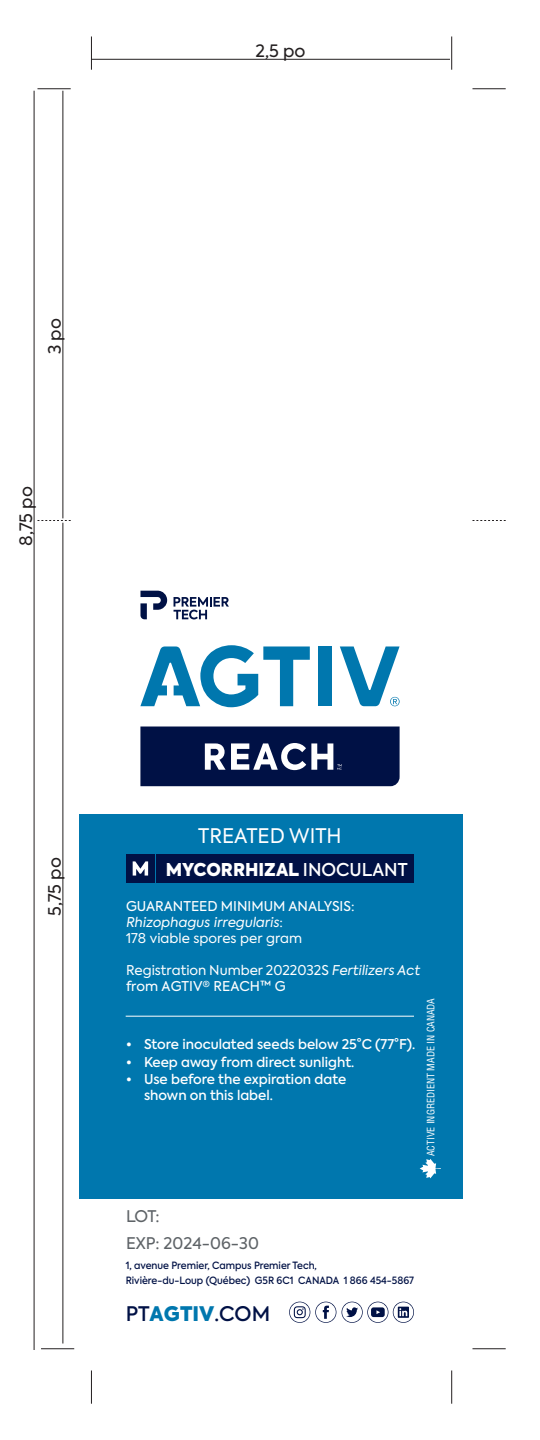
<style>
.page{position:relative;width:540px;height:1440px;background:#fff}
.page>*{position:absolute;margin:0;border:0;box-sizing:border-box;transform-origin:0 0}
.t1{font:20px "Axiforma";color:#fff}
.t2{font:500 20px "Axiforma";color:#001145}
.t3{font:900 17.6px "Axiforma";color:#fff}
.t4{font:17px "Axiforma";color:#231f20}
.t5{font:16px/27.8px "Axiforma";color:#5e6367}
.t6{font:500 13.4px/16px "Axiforma";color:#fff}
.t7{font:13.4px/16px "Axiforma";color:#fff}
.t8{font:13.4px/16px "Axiforma";color:#fff}
.t9{font:500 10px/14.8px "Axiforma";color:#001145;scale:.95 1}
.t10{font:condensed 10px "Helvetica LT Std";color:#fff}
.s1{font-weight:500}
.s2{font-style:italic}
.s3{font-style:inherit}
.s4{font-weight:500;font-size:14px}
.s5{font-weight:900;color:#0077ae}
</style>
<div class="page">
<div style="left:80px;top:814px;width:383px;height:385px;background:#0077ae"></div>
<hr style="left:41px;top:1348px;width:33px;height:1px;background:#231f20">
<svg style="left:472px;top:520px;width:34px;height:1px"></svg>
<svg style="left:38px;top:520px;width:33px;height:1px"></svg>
<hr style="left:472px;top:88px;width:34px;height:1px;background:#231f20">
<hr style="left:451px;top:36px;width:1px;height:34px;background:#231f20">
<hr style="left:91px;top:36px;width:1px;height:34px;background:#231f20">
<hr style="left:472px;top:1348px;width:34px;height:1px;background:#231f20">
<hr style="left:38px;top:88px;width:33px;height:1px;background:#231f20">
<hr style="left:451px;top:1370px;width:1px;height:34px;background:#231f20">
<hr style="left:91px;top:1370px;width:1px;height:34px;background:#231f20">
<hr style="left:34px;top:91px;width:1px;height:1259px;background:#231f20">
<hr style="left:63px;top:523px;width:1px;height:821px;background:#231f20">
<hr style="left:63px;top:91px;width:1px;height:427px;background:#231f20">
<hr style="left:91px;top:59px;width:359px;height:1px;background:#231f20">
<hr style="left:126px;top:1016px;width:288px;height:1px;background:#fff">
<svg style="left:420px;top:1159px;width:21px;height:19px"></svg>
<div style="left:157px;top:854px;width:257px;height:29px;background:#001145"></div>
<svg style="left:140px;top:591px;width:27px;height:28px"></svg>
<svg style="left:174px;top:597px;width:55px;height:22px"></svg>
<svg style="left:289px;top:1302px;width:47px;height:21px"></svg>
<svg style="left:342px;top:1302px;width:72px;height:21px"></svg>
<div style="left:318px;top:647px;width:13px;height:59px;background:#0077ae"></div>
<svg style="left:340px;top:646px;width:60px;height:60px"></svg>
<svg style="left:140px;top:645px;width:170px;height:62px"></svg>
<svg style="left:140px;top:727px;width:260px;height:59px;background:#1d2c5a"></svg>
<div style="left:126px;top:854px;width:29px;height:29px;background:#001145"></div>
<svg style="left:133px;top:861px;width:15px;height:15px"></svg>
<p class="t4" style="left:44px;top:354px;width:37px;rotate:-90deg">3 po</p>
<p class="t4" style="left:15px;top:546px;width:61px;rotate:-90deg">8,75 po</p>
<p class="t4" style="left:256px;top:40px;width:51px">2,5 po</p>
<p class="t4" style="left:44px;top:916px;width:60px;rotate:-90deg">5,75 po</p>
<h1 class="t1" style="left:198px;top:823px;width:145px">TREATED WITH</h1>
<h2 class="t3" style="left:166px;top:857px;width:243px">MYCORRHIZAL <span class="s1">INOCULANT</span></h2>
<p class="t7" style="left:126px;top:898px;width:230px">GUARANTEED MINIMUM ANALYSIS:<br><span class="s2">Rhizophagus irregularis</span><span class="s3">:<br>178 viable spores per gram</span></p>
<p class="t8" style="left:126px;top:962px;width:296px">Registration Number 2022032S <span class="s2">Fertilizers Act </span><span class="s3">from AGTIV® REACH</span><span class="s4">™</span> <span class="s3">G</span></p>
<p class="t6" style="left:126px;top:1037px;width:291px">• Store inoculated seeds below 25°C (77°F).</p>
<p class="t6" style="left:126px;top:1054px;width:230px">• Keep away from direct sunlight.</p>
<p class="t6" style="left:144px;top:1071px;width:204px;text-indent:-18px">• Use before the expiration date shown on this label.</p>
<p class="t10" style="left:425px;top:1156px;width:160px;rotate:-90deg">ACTIVE INGREDIENT MADE IN CANADA</p>
<p class="t5" style="left:126px;top:1202px;width:134px">LOT:<br>EXP: 2024-06-30</p>
<p class="t9" style="left:126px;top:1258px;width:305px">1, avenue Premier, Campus Premier Tech,<br>Rivière-du-Loup (Québec) G5R 6C1 CANADA 1 866 454-5867</p>
<h1 class="t2" style="left:126px;top:1300px;width:146px">PT<span class="s5">AGTIV</span>.COM</h1>
</div>
